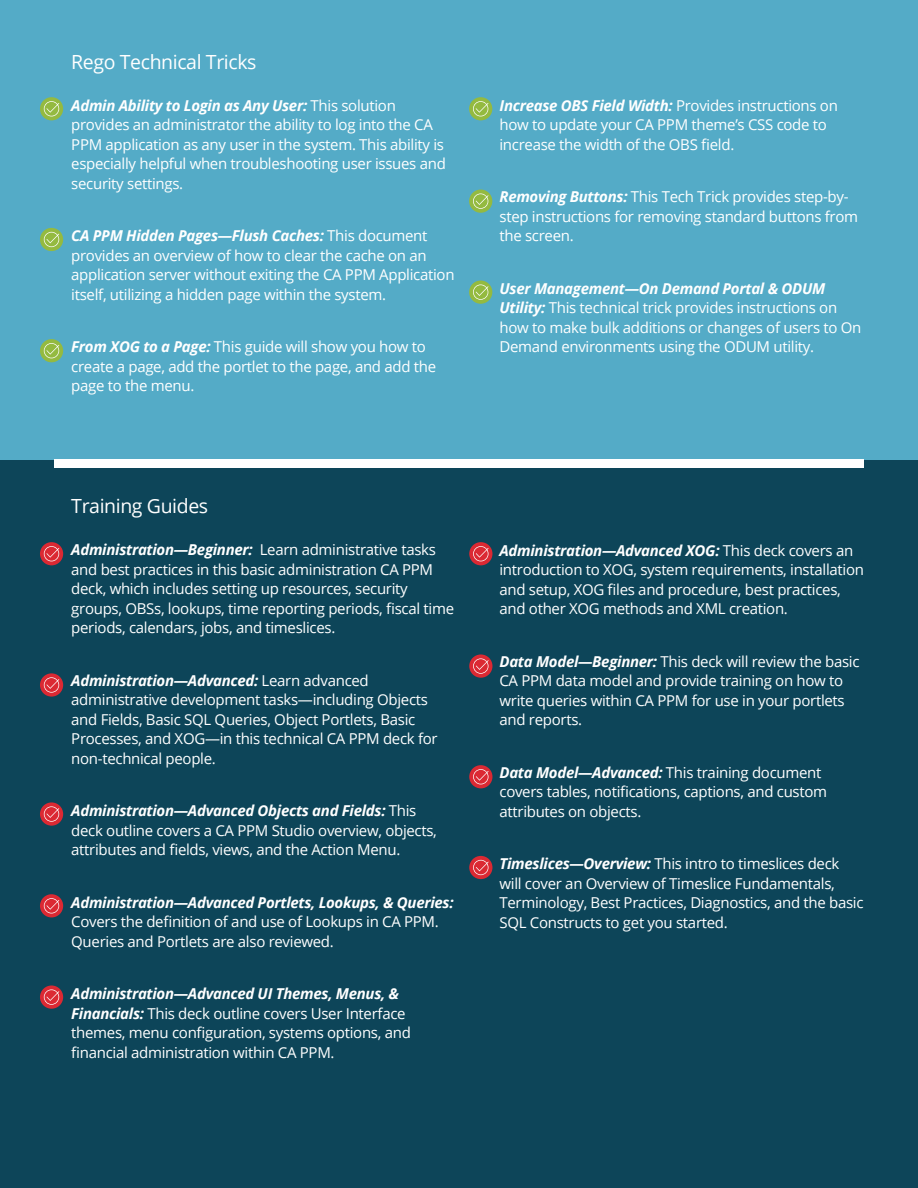
<style>
.page{position:relative;width:918px;height:1188px;background:#fff}
.page>*{position:absolute;margin:0;border:0;box-sizing:border-box;transform-origin:0 0}
.t1{font:19.5px "Open Sans";letter-spacing:-.02em;color:#fff}
.t2{font:15px/19.5px "Open Sans";letter-spacing:-.02em;color:#fff}
.t3{font:italic 700 15px "Open Sans";letter-spacing:-.02em;color:#fff}
.s1{font-weight:700;font-style:italic}
</style>
<div class="page">
<div style="left:0;top:430px;width:918px;height:758px;background:#0d4559"></div>
<div style="left:0;top:0;width:918px;height:460px;background:#54abc7"></div>
<div style="left:54px;top:460px;width:809px;height:8px;background:#fff"></div>
<div style="left:40px;top:97px;width:23px;height:23px;background:#94ba40;border-radius:50%"></div>
<svg style="left:44px;top:101px;width:15px;height:15px"></svg>
<svg style="left:40px;top:542px;width:23px;height:23px"></svg>
<svg style="left:44px;top:546px;width:15px;height:15px"></svg>
<div style="left:469px;top:542px;width:23px;height:23px;background:#db2933;border-radius:50%"></div>
<svg style="left:473px;top:546px;width:16px;height:15px"></svg>
<svg style="left:40px;top:673px;width:23px;height:24px"></svg>
<svg style="left:44px;top:677px;width:15px;height:16px"></svg>
<svg style="left:469px;top:654px;width:23px;height:24px"></svg>
<svg style="left:473px;top:658px;width:16px;height:16px"></svg>
<svg style="left:40px;top:802px;width:23px;height:24px"></svg>
<svg style="left:44px;top:806px;width:15px;height:16px"></svg>
<div style="left:469px;top:765px;width:23px;height:23px;background:#db2933;border-radius:50%"></div>
<svg style="left:473px;top:769px;width:16px;height:15px"></svg>
<div style="left:469px;top:856px;width:23px;height:23px;background:#db2933;border-radius:50%"></div>
<svg style="left:473px;top:860px;width:16px;height:15px"></svg>
<div style="left:40px;top:894px;width:23px;height:23px;background:#db2933;border-radius:50%"></div>
<svg style="left:44px;top:898px;width:15px;height:16px"></svg>
<div style="left:40px;top:986px;width:23px;height:23px;background:#db2933;border-radius:50%"></div>
<svg style="left:44px;top:989px;width:15px;height:16px"></svg>
<div style="left:469px;top:97px;width:23px;height:23px;background:#94ba40;border-radius:50%"></div>
<svg style="left:473px;top:101px;width:15px;height:15px"></svg>
<div style="left:469px;top:190px;width:23px;height:23px;background:#94ba40;border-radius:50%"></div>
<svg style="left:473px;top:193px;width:15px;height:16px"></svg>
<div style="left:469px;top:281px;width:23px;height:23px;background:#94ba40;border-radius:50%"></div>
<svg style="left:473px;top:284px;width:15px;height:16px"></svg>
<svg style="left:40px;top:228px;width:23px;height:23px"></svg>
<svg style="left:44px;top:232px;width:15px;height:15px"></svg>
<svg style="left:40px;top:339px;width:23px;height:23px"></svg>
<svg style="left:44px;top:343px;width:15px;height:15px"></svg>
<h1 class="t1" style="left:71px;top:48px;width:187px">Rego Technical Tricks</h1>
<p class="t2" style="left:71px;top:95px;width:376px"><span class="s1">Admin Ability to Login as Any User:</span> This solution provides an administrator the ability to log into the CA PPM application as any user in the system. This ability is especially helpful when troubleshooting user issues and security settings.</p>
<p class="t2" style="left:71px;top:226px;width:385px"><span class="s1">CA PPM Hidden Pages—Flush Caches:</span> This document provides an overview of how to clear the cache on an application server without exiting the CA PPM Application itself, utilizing a hidden page within the system.</p>
<p class="t2" style="left:71px;top:337px;width:366px"><span class="s1">From XOG to a Page:</span> This guide will show you how to create a page, add the portlet to the page, and add the page to the menu.</p>
<h1 class="t1" style="left:71px;top:493px;width:138px">Training Guides</h1>
<p class="t2" style="left:71px;top:540px;width:384px"><span class="s1">Administration—Beginner:</span> Learn administrative tasks and best practices in this basic administration CA PPM deck, which includes setting up resources, security groups, OBSs, lookups, time reporting periods, fiscal time periods, calendars, jobs, and timeslices.</p>
<p class="t2" style="left:71px;top:670px;width:368px"><span class="s1">Administration—Advanced:</span> Learn advanced administrative development tasks—including Objects and Fields, Basic SQL Queries, Object Portlets, Basic Processes, and XOG—in this technical CA PPM deck for non-technical people.</p>
<p class="t2" style="left:71px;top:801px;width:367px"><span class="s1">Administration—Advanced Objects and Fields:</span> This deck outline covers a CA PPM Studio overview, objects, attributes and fields, views, and the Action Menu.</p>
<p class="t3" style="left:71px;top:892px;width:384px">Administration—Advanced Portlets, Lookups, &amp; Queries:</p>
<p class="t2" style="left:71px;top:912px;width:369px">Covers the definition of and use of Lookups in CA PPM.<br>Queries and Portlets are also reviewed.</p>
<p class="t2" style="left:71px;top:984px;width:341px"><span class="s1">Administration—Advanced UI Themes, Menus, &amp; Financials:</span> This deck outline covers User Interface themes, menu configuration, systems options, and financial administration within CA PPM.</p>
<p class="t2" style="left:500px;top:95px;width:340px"><span class="s1">Increase OBS Field Width:</span> Provides instructions on how to update your CA PPM theme’s CSS code to increase the width of the OBS field.</p>
<p class="t2" style="left:500px;top:187px;width:360px"><span class="s1">Removing Buttons:</span> This Tech Trick provides step-by&shy;step instructions for removing standard buttons from the screen.</p>
<p class="t2" style="left:500px;top:278px;width:364px"><span class="s1">User Management—On Demand Portal &amp; ODUM Utility:</span> This technical trick provides instructions on how to make bulk additions or changes of users to On Demand environments using the ODUM utility.</p>
<p class="t2" style="left:500px;top:540px;width:366px"><span class="s1">Administration—Advanced XOG:</span> This deck covers an introduction to XOG, system requirements, installation and setup, XOG files and procedure, best practices, and other XOG methods and XML creation.</p>
<p class="t2" style="left:500px;top:651px;width:362px"><span class="s1">Data Model—Beginner:</span> This deck will review the basic CA PPM data model and provide training on how to write queries within CA PPM for use in your portlets and reports.</p>
<p class="t2" style="left:500px;top:762px;width:329px"><span class="s1">Data Model—Advanced:</span> This training document covers tables, notifications, captions, and custom attributes on objects.</p>
<p class="t2" style="left:500px;top:854px;width:366px"><span class="s1">Timeslices—Overview:</span> This intro to timeslices deck will cover an Overview of Timeslice Fundamentals, Terminology, Best Practices, Diagnostics, and the basic SQL Constructs to get you started.</p>
</div>
